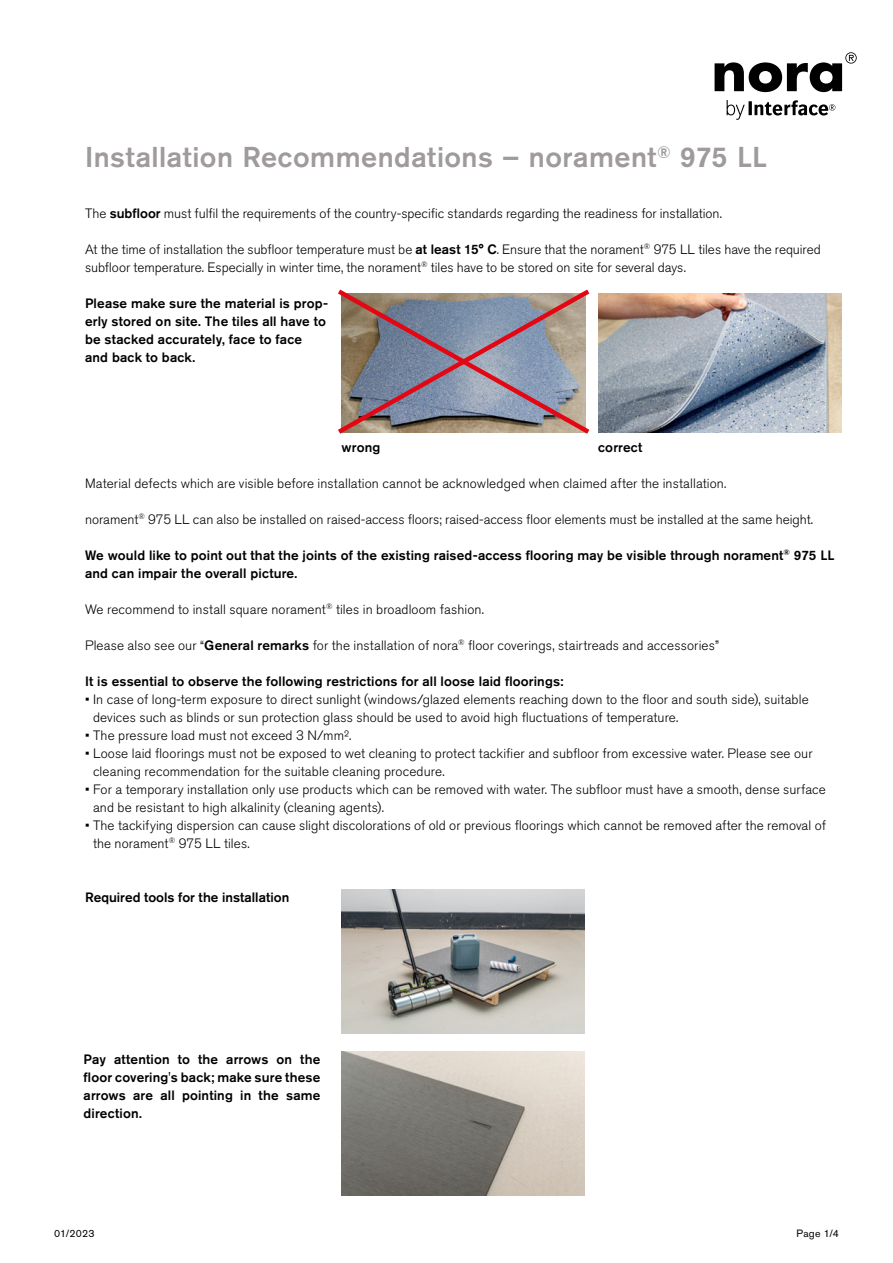
<style>
.page{position:relative;width:893px;height:1263px;background:#fff}
.page>*{position:absolute;margin:0;border:0;box-sizing:border-box;transform-origin:0 0}
.t1{font:500 28.5px "Akzidenz Grotesk Pro";letter-spacing:.015em;color:#9f9a9c}
.t2{font:300 13.5px/18px "Akzidenz Grotesk Pro";letter-spacing:.005em;color:#000}
.t3{font:500 13.5px/18px "Akzidenz Grotesk Pro";letter-spacing:.01em;color:#000}
.t4{font:10.5px "Akzidenz Grotesk Pro";letter-spacing:.02em;color:#000}
.s1{font-weight:500}
</style>
<div class="page">
<svg style="left:715px;top:52px;width:142px;height:40px"></svg>
<svg style="left:727px;top:100px;width:108px;height:20px"></svg>
<img style="left:598px;top:293px;width:244px;height:139px">
<svg style="left:338px;top:289px;width:252px;height:145px"></svg>
<img style="left:342px;top:890px;width:243px;height:143px">
<img style="left:342px;top:1052px;width:243px;height:143px">
<h1 class="t1" style="left:85px;top:138px;width:683px">Installation Recommendations – norament<sup>®</sup> 975 LL</h1>
<p class="t2" style="left:85px;top:204px;width:638px">The <span class="s1">subfloor</span> must fulfil the requirements of the country-specific standards regarding the readiness for installation.</p>
<p class="t2" style="left:85px;top:240px;width:737px">At the time of installation the subfloor temperature must be <span class="s1">at least 15° C</span>. Ensure that the norament<sup>®</sup> 975 LL tiles have the required subfloor temperature. Especially in winter time, the norament<sup>®</sup> tiles have to be stored on site for several days.</p>
<p class="t3" style="left:85px;top:294px;width:245px">Please make sure the material is prop&shy;erly stored on site. The tiles all have to be stacked accurately, face to face and back to back.</p>
<p class="t3" style="left:342px;top:438px;width:40px">wrong</p>
<p class="t3" style="left:598px;top:438px;width:46px">correct</p>
<p class="t2" style="left:85px;top:474px;width:643px">Material defects which are visible before installation cannot be acknowledged when claimed after the installation.</p>
<p class="t2" style="left:85px;top:510px;width:730px">norament<sup>®</sup> 975 LL can also be installed on raised-access floors; raised-access floor elements must be installed at the same height.</p>
<p class="t3" style="left:85px;top:546px;width:751px">We would like to point out that the joints of the existing raised-access flooring may be visible through norament<sup>®</sup> 975 LL and can impair the overall picture.</p>
<p class="t2" style="left:85px;top:600px;width:401px">We recommend to install square norament<sup>®</sup> tiles in broadloom fashion.</p>
<p class="t2" style="left:85px;top:636px;width:635px">Please also see our “<span class="s1">General remarks</span> for the installation of nora<sup>®</sup> floor coverings, stairtreads and accessories”</p>
<p class="t3" style="left:85px;top:672px;width:480px">It is essential to observe the following restrictions for all loose laid floorings:</p>
<p class="t2" style="left:93px;top:690px;width:717px;text-indent:-8px">• In case of long-term exposure to direct sunlight (windows/glazed elements reaching down to the floor and south side), suitable devices such as blinds or sun protection glass should be used to avoid high fluctuations of temperature.</p>
<p class="t2" style="left:85px;top:726px;width:268px">• The pressure load must not exceed 3 N/mm².</p>
<p class="t2" style="left:93px;top:744px;width:721px;text-indent:-8px">• Loose laid floorings must not be exposed to wet cleaning to protect tackifier and subfloor from excessive water. Please see our cleaning recommendation for the suitable cleaning procedure.</p>
<p class="t2" style="left:93px;top:780px;width:734px;text-indent:-8px">• For a temporary installation only use products which can be removed with water. The subfloor must have a smooth, dense surface and be resistant to high alkalinity (cleaning agents).</p>
<p class="t2" style="left:93px;top:816px;width:734px;text-indent:-8px">• The tackifying dispersion can cause slight discolorations of old or previous floorings which cannot be removed after the removal of the norament<sup>®</sup> 975 LL tiles.</p>
<p class="t3" style="left:85px;top:888px;width:206px">Required tools for the installation</p>
<p class="t3" style="left:84px;top:1050px;width:238px;text-align:justify">Pay attention to the arrows on the floor covering's back; make sure these arrows are all pointing in the same direction.</p>
<p class="t4" style="left:54px;top:1226px;width:42px">01/2023</p>
<p class="t4" style="left:797px;top:1226px;width:44px">Page 1/4</p>
</div>
